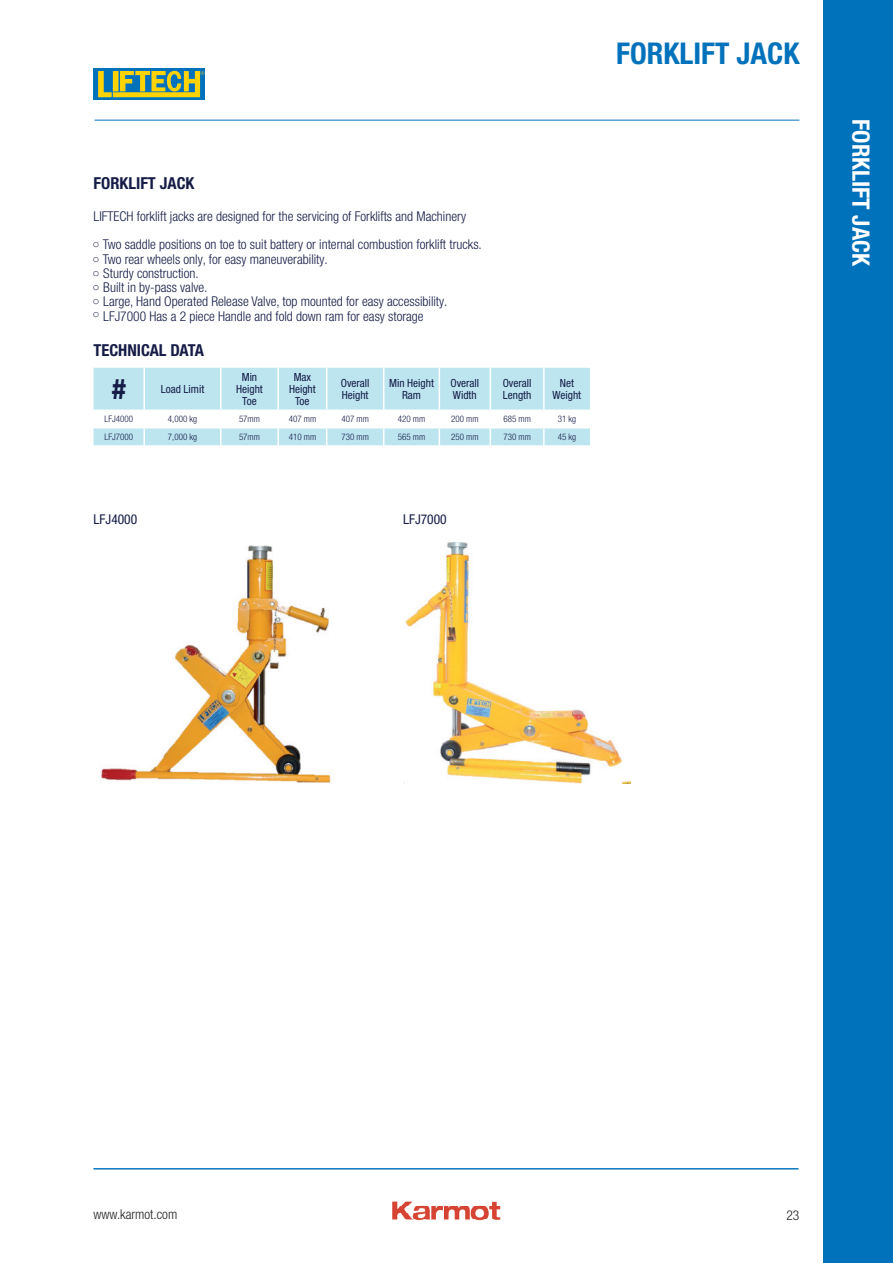
<style>
.page{position:relative;width:893px;height:1263px;background:#fff}
.page>*{position:absolute;margin:0;border:0;box-sizing:border-box;transform-origin:0 0}
.t1{font:700 condensed 30px "Helvetica Neue LT Pro";color:#0072bc}
.t2{font:700 condensed 28.5px "Helvetica Neue LT Pro";color:#151c46}
.t3{font:700 condensed 24px "Helvetica Neue LT Pro";color:#fff}
.t4{font:700 condensed 16.5px "Helvetica Neue LT Pro";color:#151c46}
.t5{font:300 condensed 13.5px/14.2px "Helvetica Neue LT Pro";color:#151c46}
.t6{font:300 condensed 13.5px "Helvetica Neue LT Pro";color:#231f20}
.t7{font:condensed 13.5px "Helvetica Neue LT Pro";color:#151c46}
.t8{font:12px/14.1px "Arial Narrow";color:#171c47;text-align:justify}
.t9{font:condensed 11.25px/12px "Helvetica Neue LT Pro";color:#151c46;text-align:center}
.t10{font:300 condensed 9px "Helvetica Neue LT Pro";color:#151c46}
</style>
<div class="page">
<div style="left:823px;top:0;width:70px;height:1263px;background:#0072bc"></div>
<hr style="left:95px;top:120px;width:704px;height:1px;background:#0072bc">
<hr style="left:94px;top:1168px;width:704px;height:1px;background:#0072bc">
<img style="left:392px;top:1201px;width:108px;height:20px">
<img style="left:94px;top:69px;width:110px;height:31px">
<svg style="left:94px;top:368px;width:496px;height:77px"></svg>
<img style="left:101px;top:545px;width:230px;height:238px">
<img style="left:403px;top:542px;width:227px;height:242px">
<div style="left:619px;top:745px;width:22px;height:10px;background:#fff"></div>
<h1 class="t1" style="left:616px;top:36px;width:185px">FORKLIFT JACK</h1>
<p class="t4" style="left:94px;top:173px;width:102px">FORKLIFT JACK</p>
<p class="t5" style="left:103px;top:202px;width:381px;line-height:28.5px;text-indent:-9px">LIFTECH forklift jacks are designed for the servicing of Forklifts and Machinery<br>Two saddle positions on toe to suit battery or internal combustion forklift trucks.</p>
<p class="t5" style="left:103px;top:252px;width:346px">Two rear wheels only, for easy maneuverability.<br>Sturdy construction.<br>Built in by-pass valve.<br>Large, Hand Operated Release Valve, top mounted for easy accessibility.<br>LFJ7000 Has a 2 piece Handle and fold down ram for easy storage</p>
<p class="t8" style="left:94px;top:236px;width:9px">○ ○ ○ ○ ○ ○</p>
<p class="t4" style="left:94px;top:340px;width:112px">TECHNICAL DATA</p>
<h2 class="t2" style="left:112px;top:372px;width:15px">#</h2>
<p class="t9" style="left:161px;top:383px;width:45px">Load Limit</p>
<p class="t9" style="left:236px;top:371px;width:28px">Min<br>Height<br>Toe</p>
<p class="t9" style="left:289px;top:371px;width:28px">Max<br>Height<br>Toe</p>
<p class="t9" style="left:341px;top:377px;width:30px;text-align:left">Overall<br>Height</p>
<p class="t9" style="left:389px;top:377px;width:46px">Min Height<br>Ram</p>
<p class="t9" style="left:450px;top:377px;width:30px;text-align:left">Overall<br>Width</p>
<p class="t9" style="left:503px;top:377px;width:30px;text-align:left">Overall<br>Length</p>
<p class="t9" style="left:553px;top:377px;width:30px">Net<br>Weight</p>
<p class="t10" style="left:105px;top:414px;width:30px">LFJ4000</p>
<p class="t10" style="left:168px;top:414px;width:31px">4,000 kg</p>
<p class="t10" style="left:239px;top:414px;width:22px">57mm</p>
<p class="t10" style="left:289px;top:414px;width:29px">407 mm</p>
<p class="t10" style="left:341px;top:414px;width:29px">407 mm</p>
<p class="t10" style="left:398px;top:414px;width:29px">420 mm</p>
<p class="t10" style="left:451px;top:414px;width:29px">200 mm</p>
<p class="t10" style="left:503px;top:414px;width:29px">685 mm</p>
<p class="t10" style="left:558px;top:414px;width:20px">31 kg</p>
<p class="t10" style="left:105px;top:431px;width:30px">LFJ7000</p>
<p class="t10" style="left:168px;top:431px;width:31px">7,000 kg</p>
<p class="t10" style="left:239px;top:431px;width:22px">57mm</p>
<p class="t10" style="left:289px;top:431px;width:29px">410 mm</p>
<p class="t10" style="left:341px;top:431px;width:29px">730 mm</p>
<p class="t10" style="left:398px;top:431px;width:29px">565 mm</p>
<p class="t10" style="left:451px;top:431px;width:29px">250 mm</p>
<p class="t10" style="left:503px;top:431px;width:29px">730 mm</p>
<p class="t10" style="left:558px;top:431px;width:20px">45 kg</p>
<p class="t7" style="left:94px;top:511px;width:45px">LFJ4000</p>
<p class="t7" style="left:403px;top:511px;width:45px">LFJ7000</p>
<h3 class="t3" style="left:875px;top:119px;width:149px;rotate:90deg">FORKLIFT JACK</h3>
<p class="t6" style="left:94px;top:1207px;width:85px">www.karmot.com</p>
<p class="t6" style="left:786px;top:1207px;width:14px">23</p>
</div>
